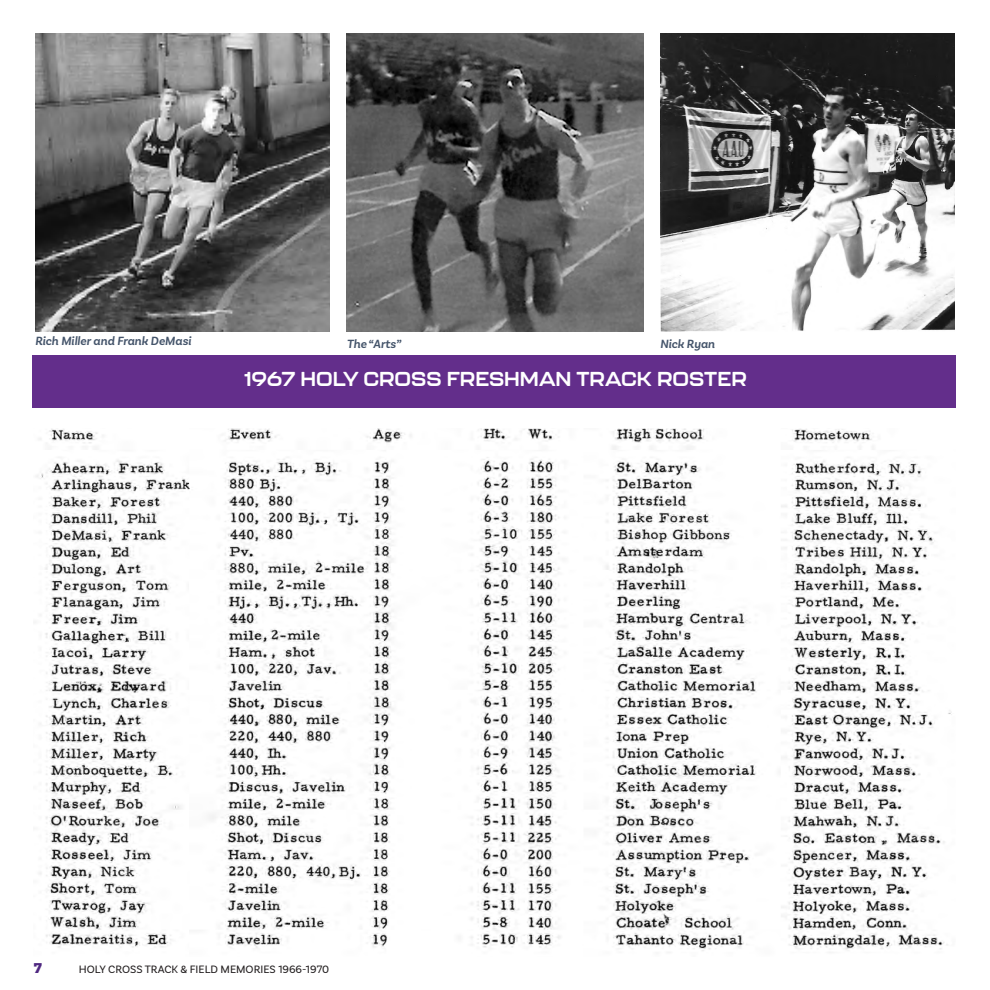
<style>
.page{position:relative;width:990px;height:990px;background:#fff}
.page>*{position:absolute;margin:0;border:0;box-sizing:border-box;transform-origin:0 0}
.t1{font:700 20px "Kallisto";color:#fff}
.t2{font:900 15px "Basic Sans";color:#4f2881}
.t3{font:italic 600 12.5px "Basic Sans";color:#44546a}
.t4{font:11.25px "Basic Sans";color:#231f20}
</style>
<div class="page">
<img style="left:36px;top:429px;width:916px;height:522px">
<div style="left:32px;top:356px;width:924px;height:52px;background:#632e8b"></div>
<img style="left:35px;top:34px;width:295px;height:298px">
<img style="left:660px;top:34px;width:295px;height:298px">
<img style="left:347px;top:34px;width:296px;height:298px">
<p class="t3" style="left:35px;top:333px;width:158px">Rich Miller and Frank DeMasi</p>
<p class="t3" style="left:347px;top:336px;width:56px">The “Arts”</p>
<p class="t3" style="left:660px;top:336px;width:56px">Nick Ryan</p>
<p class="t1" style="left:244px;top:367px;width:504px">1967 HOLY CROSS FRESHMAN TRACK ROSTER</p>
<p class="t2" style="left:34px;top:958px;width:10px">7</p>
<p class="t4" style="left:79px;top:962px;width:252px">HOLY CROSS TRACK &amp; FIELD MEMORIES 1966-1970</p>
</div>
